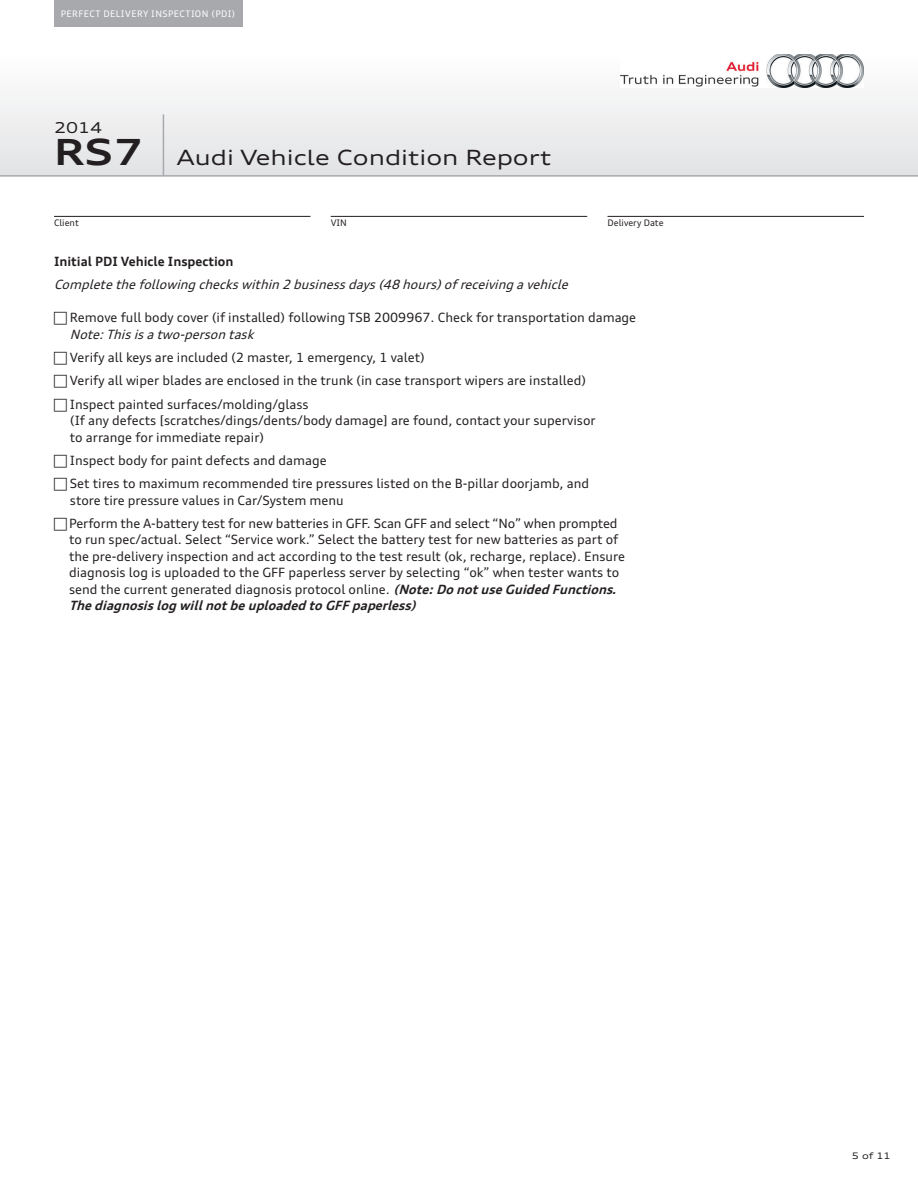
<style>
.page{position:relative;width:918px;height:1188px;background:#fff}
.page>*{position:absolute;margin:0;border:0;box-sizing:border-box;transform-origin:0 0}
.t1{font:expanded 21px "Audi Type";color:#231f20}
.t2{font:expanded 15px "Audi Type";color:#231f20}
.t3{font:12.75px/16.5px "Audi Type";color:#231f20}
.t4{font:italic 12.75px "Audi Type";color:#231f20}
.t5{font:700 12.75px "Audi Type";color:#231f20}
.t6{font:9px "Audi Type";letter-spacing:.05em;color:#fff}
.t7{font:9px "Audi Type";color:#231f20}
.t8{font:expanded 9px "Audi Type";color:#231f20}
.s1{font-weight:700;font-size:36px}
.s2{font-weight:700;font-style:italic}
</style>
<div class="page">
<div style="left:0;top:54px;width:918px;height:122px;background:linear-gradient(to bottom,#fefefe,#e2e3e5)"></div>
<hr style="left:0;top:175px;width:918px;height:2px;background:#a8a9ad">
<div style="left:54px;top:0;width:189px;height:27px;background:#a8a9ad"></div>
<hr style="left:54px;top:216px;width:256px;height:1px;background:#231f20">
<hr style="left:608px;top:216px;width:256px;height:1px;background:#231f20">
<hr style="left:331px;top:216px;width:256px;height:1px;background:#231f20">
<img style="left:620px;top:54px;width:244px;height:34px">
<hr style="left:163px;top:114px;width:1px;height:61px;background:#a8a9ad">
<p class="t6" style="left:61px;top:8px;width:176px">PERFECT DELIVERY INSPECTION (PDI)</p>
<p class="t2" style="left:54px;top:118px;width:49px">2014</p>
<h1 class="t1" style="left:54px;top:143px;width:499px"><span class="s1">RS7</span> Audi Vehicle Condition Report</h1>
<p class="t7" style="left:54px;top:217px;width:26px">Client</p>
<p class="t7" style="left:331px;top:217px;width:18px">VIN</p>
<p class="t7" style="left:608px;top:217px;width:58px">Delivery Date</p>
<p class="t5" style="left:54px;top:253px;width:181px">Initial PDI Vehicle Inspection</p>
<p class="t4" style="left:54px;top:277px;width:519px">Completethefollowingcheckswithin2 businessdays(48 hours)ofreceivingavehicle</p>
<p class="t3" style="left:67px;top:309px;width:571px">F Remove full body cover (if installed) following TSB 2009967. Check for transportation damage</p>
<p class="t4" style="left:70px;top:326px;width:189px">Note:Thisisatwo-persontask</p>
<p class="t3" style="left:67px;top:346px;width:521px;line-height:23.2px">F Verify all keys are included (2 master, 1 emergency, 1 valet)<br>F Verify all wiper blades are enclosed in the trunk (in case transport wipers are installed)<br>F Inspect painted surfaces/molding/glass</p>
<p class="t3" style="left:70px;top:412px;width:527px">(If any defects [scratches/dings/dents/body damage] are found, contact your supervisor to arrange for immediate repair)</p>
<p class="t3" style="left:67px;top:449px;width:524px;line-height:23.2px">F Inspect body for paint defects and damage<br>F Set tires to maximum recommended tire pressures listed on the B-pillar doorjamb, and</p>
<p class="t3" style="left:67px;top:488px;width:553px;line-height:23.2px">store tire pressure values in Car/System menu<br>F Perform the A-battery test for new batteries in GFF. Scan GFF and select “No” when prompted</p>
<p class="t3" style="left:69px;top:531px;width:557px">to run spec/actual. Select “Service work.” Select the battery test for new batteries as part of the pre-delivery inspection and act according to the test result (ok, recharge, replace). Ensure diagnosis log is uploaded to the GFF paperless server by selecting “ok” when tester wants to send the current generated diagnosis protocol online. <span class="s2">(Note:DonotuseGuided Functions.<br>Thediagnosislog willnotbeuploaded toGFFpaperless)</span></p>
<p class="t8" style="left:852px;top:1149px;width:40px">5 of 11</p>
</div>
